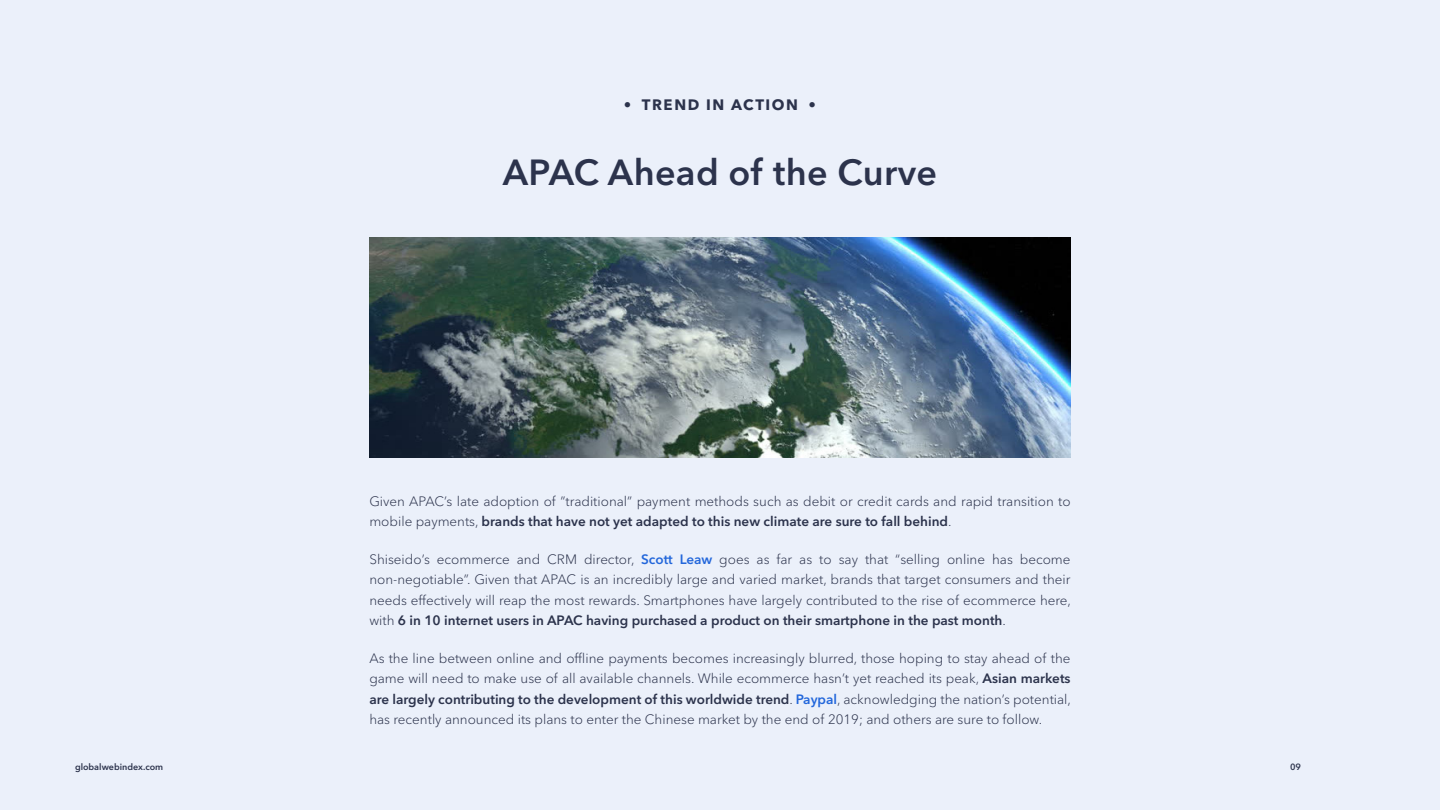
<style>
.page{position:relative;width:1440px;height:810px;background:#ebf0fa}
.page>*{position:absolute;margin:0;border:0;box-sizing:border-box;transform-origin:0 0}
.TIA_Title{font:600 36px "Avenir Next LT Pro";letter-spacing:.01em;color:#2c334c}
.t1{font:700 15px "Avenir Next LT Pro";letter-spacing:.1em;color:#2c334c}
.TIA_Text{font:300 13.5px/20.2px "Avenir Next LT Pro";color:#2c334c;text-align:justify}
.t2{font:600 9px "Avenir Next LT Pro";color:#2c334c}
.s1{font-weight:600}
.s2{font-weight:600;color:#2367db}
</style>
<div class="page">
<img style="left:369px;top:237px;width:702px;height:221px">
<p class="t1" style="left:624px;top:96px;width:194px">• TREND IN ACTION •</p>
<p class="TIA_Title" style="left:503px;top:150px;width:436px">APAC Ahead of the Curve</p>
<p class="TIA_Text" style="left:369px;top:491px;width:703px">Given APAC’s late adoption of ”traditional” payment methods such as debit or credit cards and rapid transition to mobile payments, <span class="s1">brands that have not yet adapted to this new climate are sure to fall behind</span>.</p>
<p class="TIA_Text" style="left:369px;top:549px;width:703px">Shiseido’s ecommerce and CRM director, <span class="s2">Scott Leaw</span> goes as far as to say that “selling online has become non-negotiable”. Given that APAC is an incredibly large and varied market, brands that target consumers and their needs effectively will reap the most rewards. Smartphones have largely contributed to the rise of ecommerce here, with <span class="s1">6 in 10 internet users in APAC having purchased a product on their smartphone in the past month</span>.</p>
<p class="TIA_Text" style="left:369px;top:648px;width:703px">As the line between online and offline payments becomes increasingly blurred, those hoping to stay ahead of the game will need to make use of all available channels. While ecommerce hasn’t yet reached its peak, <span class="s1">Asian markets are largely contributing to the development of this worldwide trend</span>. <span class="s2">Paypal</span>, acknowledging the nation’s potential, has recently announced its plans to enter the Chinese market by the end of 2019; and others are sure to follow.</p>
<p class="t2" style="left:75px;top:762px;width:90px">globalwebindex.com</p>
<p class="t2" style="left:1290px;top:762px;width:12px">09</p>
</div>
